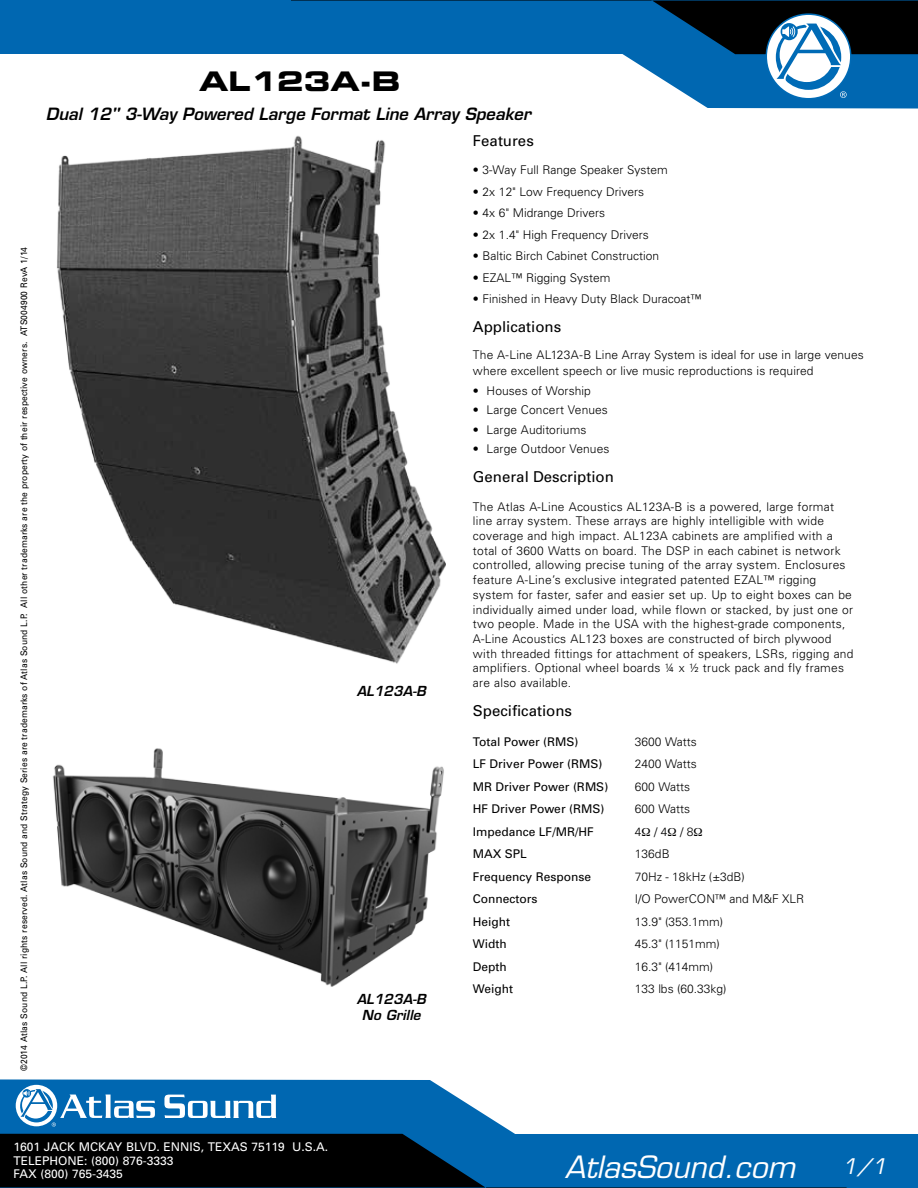
<style>
.page{position:relative;width:918px;height:1188px;background:#fff}
.page>*{position:absolute;margin:0;border:0;box-sizing:border-box;transform-origin:0 0}
.t1{font:italic 30px "Eurostile LT Std";color:#fff}
.t2{font:27px "Eurostile LT Std Bold Ex 2";color:#000}
.t3{font:italic 21px "Eurostile LT Std";color:#fff}
.t4{font:italic 600 16.5px "Eurostile LT Std";color:#000}
.t5{font:15px "Univers";color:#000}
.t6{font:italic 600 13.5px/16.2px "Eurostile LT Std";letter-spacing:.005em;color:#000;text-align:center}
.t7{font:300 12px/14.7px "Univers";letter-spacing:.02em;color:#000}
.t8{font:300 12px "Univers";color:#000}
.t9{font:12px "Univers";color:#000}
.t10{font:12px/13.5px "Univers";color:#fff}
.t11{font:9px "Univers";letter-spacing:.015em;color:#000;scale:.94 1}
</style>
<div class="page">
<svg style="left:0;top:1079px;width:918px;height:109px"></svg>
<svg style="left:0;top:1134px;width:847px;height:54px;background:#003053"></svg>
<svg style="left:0;top:0;width:918px;height:109px"></svg>
<svg style="left:164px;top:1095px;width:112px;height:23px"></svg>
<svg style="left:15px;top:1084px;width:43px;height:43px"></svg>
<div style="left:16px;top:1085px;width:41px;height:41px;background:#fff;border-radius:50%"></div>
<svg style="left:19px;top:1087px;width:136px;height:40px"></svg>
<svg style="left:291px;top:0;width:627px;height:98px"></svg>
<img style="left:57px;top:135px;width:388px;height:529px">
<img style="left:53px;top:748px;width:391px;height:239px">
<p class="t11" style="left:19px;top:1071px;width:878px;rotate:-90deg">©2014 Atlas Sound L.P. All rights reserved. Atlas Sound and Strategy Series are trademarks of Atlas Sound L.P. All other trademarks are the property of their respective owners. ATS004900 RevA 1/14</p>
<h2 class="t2" style="left:199px;top:62px;width:203px">AL123A-B</h2>
<h3 class="t4" style="left:46px;top:104px;width:486px">Dual 12" 3-Way Powered Large Format Line Array Speaker</h3>
<p class="t6" style="left:357px;top:683px;width:71px">AL123A-B</p>
<p class="t6" style="left:357px;top:991px;width:71px">AL123A-B<br>No Grille</p>
<p class="t5" style="left:473px;top:132px;width:62px">Features</p>
<p class="t8" style="left:473px;top:163px;width:196px">• 3-Way Full Range Speaker System</p>
<p class="t8" style="left:473px;top:184px;width:173px">• 2x 12" Low Frequency Drivers</p>
<p class="t8" style="left:473px;top:206px;width:134px">• 4x 6" Midrange Drivers</p>
<p class="t8" style="left:473px;top:227px;width:177px">• 2x 1.4" High Frequency Drivers</p>
<p class="t8" style="left:473px;top:249px;width:188px">• Baltic Birch Cabinet Construction</p>
<p class="t8" style="left:473px;top:270px;width:139px">• EZAL™ Rigging System</p>
<p class="t8" style="left:473px;top:292px;width:230px">• Finished in Heavy Duty Black Duracoat™</p>
<p class="t5" style="left:473px;top:318px;width:90px">Applications</p>
<p class="t7" style="left:473px;top:346px;width:392px;line-height:16.5px">The A-Line AL123A-B Line Array System is ideal for use in large venues where excellent speech or live music reproductions is required</p>
<p class="t7" style="left:473px;top:383px;width:119px">• Houses of Worship</p>
<p class="t7" style="left:473px;top:402px;width:136px">• Large Concert Venues</p>
<p class="t7" style="left:473px;top:422px;width:115px">• Large Auditoriums</p>
<p class="t7" style="left:473px;top:441px;width:138px">• Large Outdoor Venues</p>
<p class="t5" style="left:473px;top:468px;width:142px">General Description</p>
<p class="t7" style="left:473px;top:499px;width:382px">The Atlas A-Line Acoustics AL123A-B is a powered, large format line array system. These arrays are highly intelligible with wide coverage and high impact. AL123A cabinets are amplified with a total of 3600 Watts on board. The DSP in each cabinet is network controlled, allowing precise tuning of the array system. Enclosures feature A-Line’s exclusive integrated patented EZAL™ rigging system for faster, safer and easier set up. Up to eight boxes can be individually aimed under load, while flown or stacked, by just one or two people. Made in the USA with the highest-grade components, A-Line Acoustics AL123 boxes are constructed of birch plywood with threaded fittings for attachment of speakers, LSRs, rigging and amplifiers. Optional wheel boards ¼ x ½ truck pack and fly frames are also available.</p>
<p class="t5" style="left:473px;top:702px;width:101px">Specifications</p>
<p class="t9" style="left:473px;top:734px;width:107px">Total Power (RMS)</p>
<p class="t8" style="left:635px;top:734px;width:63px">3600 Watts</p>
<p class="t9" style="left:473px;top:757px;width:131px">LF Driver Power (RMS)</p>
<p class="t8" style="left:635px;top:757px;width:63px">2400 Watts</p>
<p class="t9" style="left:473px;top:779px;width:137px">MR Driver Power (RMS)</p>
<p class="t8" style="left:635px;top:779px;width:57px">600 Watts</p>
<p class="t9" style="left:473px;top:802px;width:133px">HF Driver Power (RMS)</p>
<p class="t8" style="left:635px;top:802px;width:57px">600 Watts</p>
<p class="t9" style="left:473px;top:824px;width:122px">Impedance LF/MR/HF</p>
<p class="t7" style="left:635px;top:824px;width:60px">4 / 4 / 8</p>
<p class="t9" style="left:473px;top:847px;width:55px">MAX SPL</p>
<p class="t7" style="left:635px;top:846px;width:36px">136dB</p>
<p class="t9" style="left:473px;top:869px;width:120px">Frequency Response</p>
<p class="t8" style="left:635px;top:869px;width:111px">70Hz - 18kHz (±3dB)</p>
<p class="t9" style="left:473px;top:892px;width:66px">Connectors</p>
<p class="t8" style="left:635px;top:892px;width:171px">I/O PowerCON™ and M&amp;F XLR</p>
<p class="t9" style="left:473px;top:914px;width:39px">Height</p>
<p class="t7" style="left:635px;top:914px;width:90px">13.9" (353.1mm)</p>
<p class="t9" style="left:473px;top:937px;width:35px">Width</p>
<p class="t8" style="left:635px;top:937px;width:86px">45.3" (1151mm)</p>
<p class="t9" style="left:473px;top:959px;width:35px">Depth</p>
<p class="t7" style="left:635px;top:959px;width:80px">16.3" (414mm)</p>
<p class="t9" style="left:473px;top:982px;width:42px">Weight</p>
<p class="t8" style="left:635px;top:982px;width:93px">133 lbs (60.33kg)</p>
<p class="t10" style="left:14px;top:1140px;width:316px">1601 JACK MCKAY BLVD. ENNIS, TEXAS 75119 U.S.A.<br>TELEPHONE: (800) 876-3333<br>FAX (800) 765-3435</p>
<h1 class="t1" style="left:565px;top:1149px;width:232px">AtlasSound.com</h1>
<h3 class="t3" style="left:842px;top:1154px;width:46px">1/1</h3>
</div>
